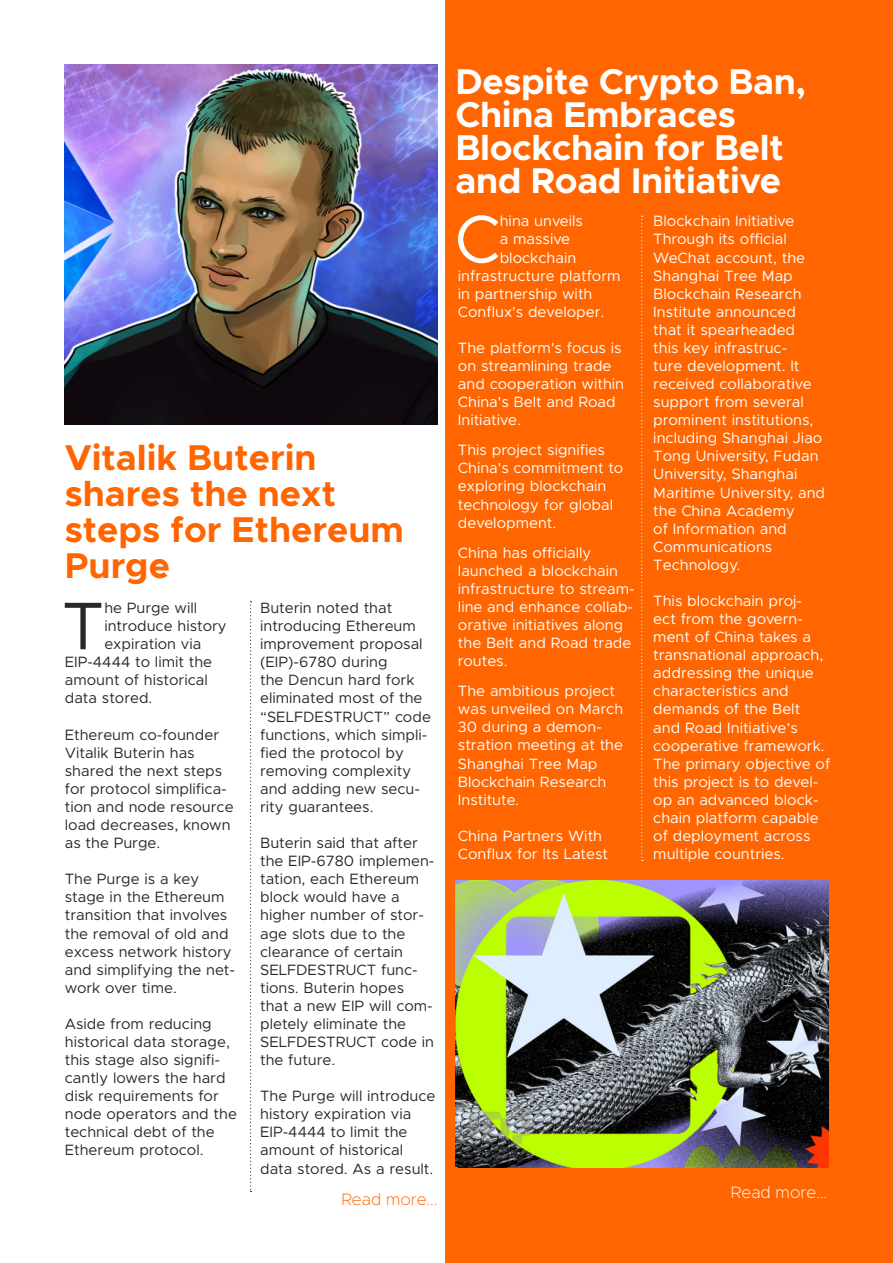
<style>
.page{position:relative;width:893px;height:1263px;background:#fff}
.page>*{position:absolute;margin:0;border:0;box-sizing:border-box;transform-origin:0 0}
.Body_paragraph{font:67.65px "Metropolis";color:#272928}
.Body_paragraph-2{font:67.65px "Metropolis";color:#fff}
.t1{font:700 36px/33px "Metropolis";letter-spacing:-.01em;color:#fff}
.t2{font:700 36px/36px "Metropolis";color:#ff6500}
.t3{font:200 16.5px "Metropolis";color:#ff6500}
.t4{font:200 16.5px "Metropolis";color:#fff}
.Body_paragraph-3{font:15px/18px "Metropolis";color:#fff}
.Body_paragraph-4{font:15px/18px "Metropolis";color:#272928}
</style>
<div class="page">
<img style="left:65px;top:65px;width:372px;height:359px">
<div style="left:445px;top:0;width:448px;height:1263px;background:#ff6500"></div>
<svg style="left:250px;top:601px;width:2px;height:591px"></svg>
<svg style="left:641px;top:216px;width:2px;height:645px"></svg>
<img style="left:455px;top:881px;width:373px;height:286px">
<p class="t2" style="left:65px;top:440px;width:341px">Vitalik Buterin shares the next steps for Ethereum<br>Purge</p>
<p class="Body_paragraph" style="left:62px;top:584px;width:44px">T</p>
<p class="Body_paragraph-4" style="left:104px;top:599px;width:94px">he Purge will</p>
<p class="Body_paragraph-4" style="left:260px;top:599px;width:172px">Buterin noted that introducing Ethereum improvement proposal (EIP)-6780 during<br>the Dencun hard fork eliminated most of the “SELFDESTRUCT” code functions, which simpli&shy;fied the protocol by removing complexity and adding new secu&shy;rity guarantees.</p>
<p class="Body_paragraph-4" style="left:260px;top:834px;width:176px">Buterin said that after the EIP-6780 implemen&shy;tation, each Ethereum block would have a higher number of stor&shy;age slots due to the clearance of certain<br>SELFDESTRUCT func&shy;tions. Buterin hopes that a new EIP will com&shy;pletely eliminate the<br>SELFDESTRUCT code in the future.</p>
<p class="Body_paragraph-4" style="left:260px;top:1087px;width:177px">The Purge will introduce history expiration via<br>EIP-4444 to limit the amount of historical data stored. As a result.</p>
<p class="t3" style="left:341px;top:1188px;width:98px">Read more...</p>
<p class="Body_paragraph-4" style="left:104px;top:617px;width:124px">introduce history</p>
<p class="Body_paragraph-4" style="left:104px;top:635px;width:98px">expiration via</p>
<p class="Body_paragraph-4" style="left:65px;top:653px;width:149px">EIP-4444 to limit the</p>
<p class="Body_paragraph-4" style="left:65px;top:671px;width:145px">amount of historical</p>
<p class="Body_paragraph-4" style="left:65px;top:689px;width:89px">data stored.</p>
<p class="Body_paragraph-4" style="left:65px;top:725px;width:170px">Ethereum co-founder<br>Vitalik Buterin has shared the next steps for protocol simplifica&shy;tion and node resource load decreases, known as the Purge.</p>
<p class="Body_paragraph-4" style="left:65px;top:870px;width:172px">The Purge is a key stage in the Ethereum transition that involves the removal of old and excess network history and simplifying the net&shy;work over time.</p>
<p class="Body_paragraph-4" style="left:65px;top:1015px;width:174px">Aside from reducing historical data storage, this stage also signifi&shy;cantly lowers the hard disk requirements for node operators and the technical debt of the<br>Ethereum protocol.</p>
<p class="t1" style="left:455px;top:65px;width:352px">Despite Crypto Ban,<br>China Embraces<br>Blockchain for Belt and Road Initiative</p>
<p class="Body_paragraph-2" style="left:454px;top:197px;width:47px">C</p>
<p class="Body_paragraph-3" style="left:500px;top:212px;width:85px">hina unveils</p>
<p class="Body_paragraph-3" style="left:500px;top:230px;width:72px">a massive</p>
<p class="Body_paragraph-3" style="left:500px;top:248px;width:78px">blockchain</p>
<p class="Body_paragraph-3" style="left:458px;top:266px;width:164px">infrastructure platform</p>
<p class="Body_paragraph-3" style="left:458px;top:284px;width:136px">in partnership with</p>
<p class="Body_paragraph-3" style="left:458px;top:303px;width:148px">Conflux's developer.</p>
<p class="Body_paragraph-3" style="left:458px;top:339px;width:168px">The platform's focus is on streamlining trade and cooperation within<br>China's Belt and Road<br>Initiative.</p>
<p class="Body_paragraph-3" style="left:458px;top:441px;width:167px">This project signifies<br>China's commitment to exploring blockchain technology for global development.</p>
<p class="Body_paragraph-3" style="left:458px;top:543px;width:178px">China has officially launched a blockchain infrastructure to stream&shy;line and enhance collab&shy;orative initiatives along the Belt and Road trade routes.</p>
<p class="Body_paragraph-3" style="left:458px;top:682px;width:167px">The ambitious project was unveiled on March<br>30 during a demon&shy;stration meeting at the<br>Shanghai Tree Map<br>Blockchain Research<br>Institute.</p>
<p class="Body_paragraph-3" style="left:458px;top:827px;width:152px">China Partners With<br>Conflux for Its Latest</p>
<p class="Body_paragraph-3" style="left:653px;top:212px;width:143px">Blockchain Initiative</p>
<p class="Body_paragraph-3" style="left:653px;top:230px;width:173px">Through its official<br>WeChat account, the<br>Shanghai Tree Map<br>Blockchain Research<br>Institute announced that it spearheaded<br>this key infrastruc-<br>ture development. It received collaborative support from several prominent institutions, including Shanghai Jiao<br>Tong University, Fudan<br>University, Shanghai<br>Maritime University, and the China Academy<br>of Information and<br>Communications<br>Technology.</p>
<p class="Body_paragraph-3" style="left:653px;top:592px;width:179px">This blockchain proj-<br>ect from the govern&shy;ment of China takes a transnational approach, addressing the unique characteristics and demands of the Belt and Road Initiative’s cooperative framework.<br>The primary objective of this project is to devel&shy;op an advanced block&shy;chain platform capable of deployment across multiple countries.</p>
<p class="t4" style="left:731px;top:1182px;width:98px">Read more...</p>
</div>
